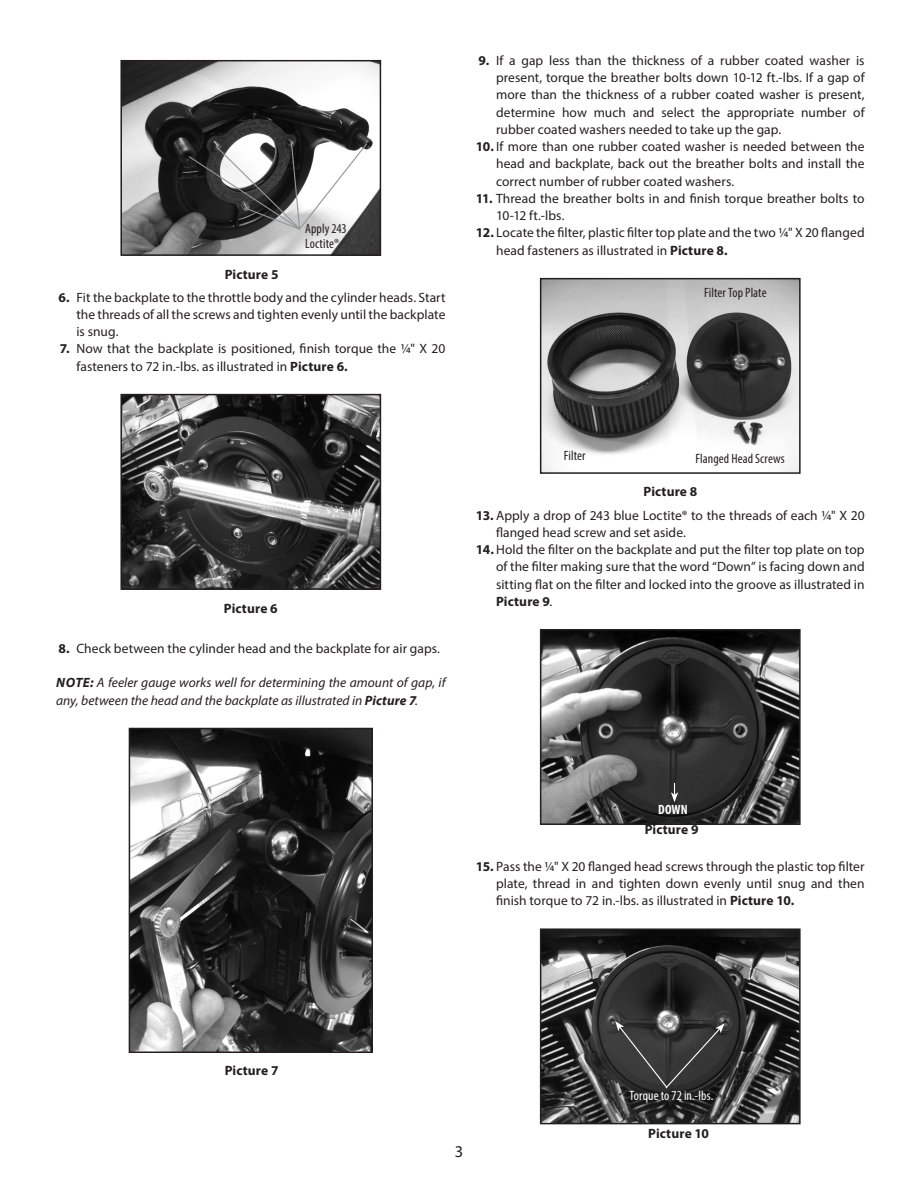
<style>
.page{position:relative;width:918px;height:1188px;background:#fff}
.page>*{position:absolute;margin:0;border:0;box-sizing:border-box;transform-origin:0 0}
.t1{font:16.5px "Myriad Pro";color:#231f20}
.t2{font:13.5px/17.2px "Myriad Pro";color:#231f20;text-align:justify}
.Body_Paragraph{font:italic 13.5px/17.2px "Myriad Pro";letter-spacing:.005em;color:#231f20}
.Body_Paragraph-2{font:condensed 13.5px/15px "Myriad Pro";letter-spacing:.005em;color:#231f20}
.Body_Paragraph-3{font:700 13.5px "Myriad Pro";letter-spacing:.01em;color:#231f20}
.Body_Paragraph-4{font:condensed 13.5px "Myriad Pro";letter-spacing:.005em;color:#fff}
.Body_Paragraph-5{font:700 condensed 13.5px "Myriad Pro";color:#fff}
.s1{font-weight:700}
</style>
<div class="page">
<img style="left:123px;top:63px;width:255px;height:190px">
<div style="left:120px;top:60px;width:261px;height:196px;border:2px solid #231f20"></div>
<img style="left:123px;top:397px;width:255px;height:190px">
<div style="left:120px;top:394px;width:261px;height:196px;border:2px solid #231f20"></div>
<img style="left:132px;top:731px;width:238px;height:319px">
<div style="left:129px;top:728px;width:244px;height:325px;border:2px solid #231f20"></div>
<img style="left:543px;top:281px;width:255px;height:190px">
<div style="left:540px;top:278px;width:261px;height:196px;border:2px solid #231f20"></div>
<img style="left:543px;top:632px;width:255px;height:190px">
<div style="left:540px;top:629px;width:261px;height:196px;border:2px solid #231f20"></div>
<img style="left:543px;top:931px;width:255px;height:190px">
<div style="left:540px;top:928px;width:261px;height:196px;border:2px solid #231f20"></div>
<svg style="left:187px;top:142px;width:181px;height:89px"></svg>
<svg style="left:671px;top:783px;width:7px;height:19px"></svg>
<svg style="left:615px;top:1021px;width:110px;height:69px"></svg>
<p class="Body_Paragraph-3" style="left:225px;top:265px;width:55px">Picture 5</p>
<p class="Body_Paragraph-2" style="left:305px;top:221px;width:43px">Apply 243<br>Loctite®</p>
<p class="t2" style="left:76px;top:288px;width:371px;text-indent:-18px"><span class="s1">6.</span> Fit the backplate to the throttle body and the cylinder heads. Start the threads of all the screws and tighten evenly until the backplate is snug.</p>
<p class="t2" style="left:76px;top:340px;width:371px;text-indent:-17px"><span class="s1">7.</span> Now that the backplate is positioned, finish torque the ¼" X 20 fasteners to 72 in.-lbs. as illustrated in <span class="s1">Picture 6.</span></p>
<p class="t2" style="left:496px;top:52px;width:370px;text-indent:-17px"><span class="s1">9.</span> If a gap less than the thickness of a rubber coated washer is present, torque the breather bolts down 10-12 ft.-lbs. If a gap of more than the thickness of a rubber coated washer is present, determine how much and select the appropriate number of rubber coated washers needed to take up the gap.</p>
<p class="t2" style="left:496px;top:138px;width:370px;text-indent:-20px"><span class="s1">10.</span> If more than one rubber coated washer is needed between the head and backplate, back out the breather bolts and install the correct number of rubber coated washers.</p>
<p class="t2" style="left:496px;top:190px;width:370px;text-indent:-20px"><span class="s1">11.</span> Thread the breather bolts in and finish torque breather bolts to<br>10-12 ft.-lbs.</p>
<p class="t2" style="left:496px;top:224px;width:370px;text-indent:-20px"><span class="s1">12.</span> Locate the filter, plastic filter top plate and the two ¼" X 20 flanged head fasteners as illustrated in <span class="s1">Picture 8.</span></p>
<p class="Body_Paragraph-2" style="left:704px;top:285px;width:64px">Filter Top Plate</p>
<p class="Body_Paragraph-3" style="left:224px;top:599px;width:55px">Picture 6</p>
<p class="t2" style="left:58px;top:639px;width:383px"><span class="s1">8.</span> Check between the cylinder head and the backplate for air gaps.</p>
<p class="Body_Paragraph" style="left:56px;top:674px;width:391px"><span class="s1">NOTE:</span> A feeler gauge works well for determining the amount of gap, if any, between the head and the backplate as illustrated in <span class="s1">Picture 7</span>.</p>
<p class="Body_Paragraph-2" style="left:564px;top:448px;width:23px">Filter</p>
<p class="Body_Paragraph-2" style="left:696px;top:451px;width:91px">Flanged Head Screws</p>
<p class="Body_Paragraph-3" style="left:643px;top:483px;width:55px">Picture 8</p>
<p class="t2" style="left:496px;top:506px;width:370px;text-indent:-20px"><span class="s1">13.</span> Apply a drop of 243 blue Loctite® to the threads of each ¼" X 20 flanged head screw and set aside.</p>
<p class="t2" style="left:496px;top:541px;width:370px;text-indent:-20px"><span class="s1">14.</span> Hold the filter on the backplate and put the filter top plate on top of the filter making sure that the word “Down” is facing down and sitting flat on the filter and locked into the groove as illustrated in <span class="s1">Picture 9</span>.</p>
<p class="Body_Paragraph-5" style="left:658px;top:801px;width:31px">DOWN</p>
<p class="Body_Paragraph-3" style="left:645px;top:820px;width:55px">Picture 9</p>
<p class="t2" style="left:496px;top:857px;width:370px;text-indent:-20px"><span class="s1">15.</span> Pass the ¼" X 20 flanged head screws through the plastic top filter plate, thread in and tighten down evenly until snug and then finish torque to 72 in.-lbs. as illustrated in <span class="s1">Picture 10.</span></p>
<p class="Body_Paragraph-3" style="left:225px;top:1062px;width:55px">Picture 7</p>
<p class="t1" style="left:455px;top:1141px;width:10px">3</p>
<p class="Body_Paragraph-4" style="left:630px;top:1088px;width:85px">Torque to 72 in.-lbs.</p>
<p class="Body_Paragraph-3" style="left:648px;top:1125px;width:62px">Picture 10</p>
</div>
